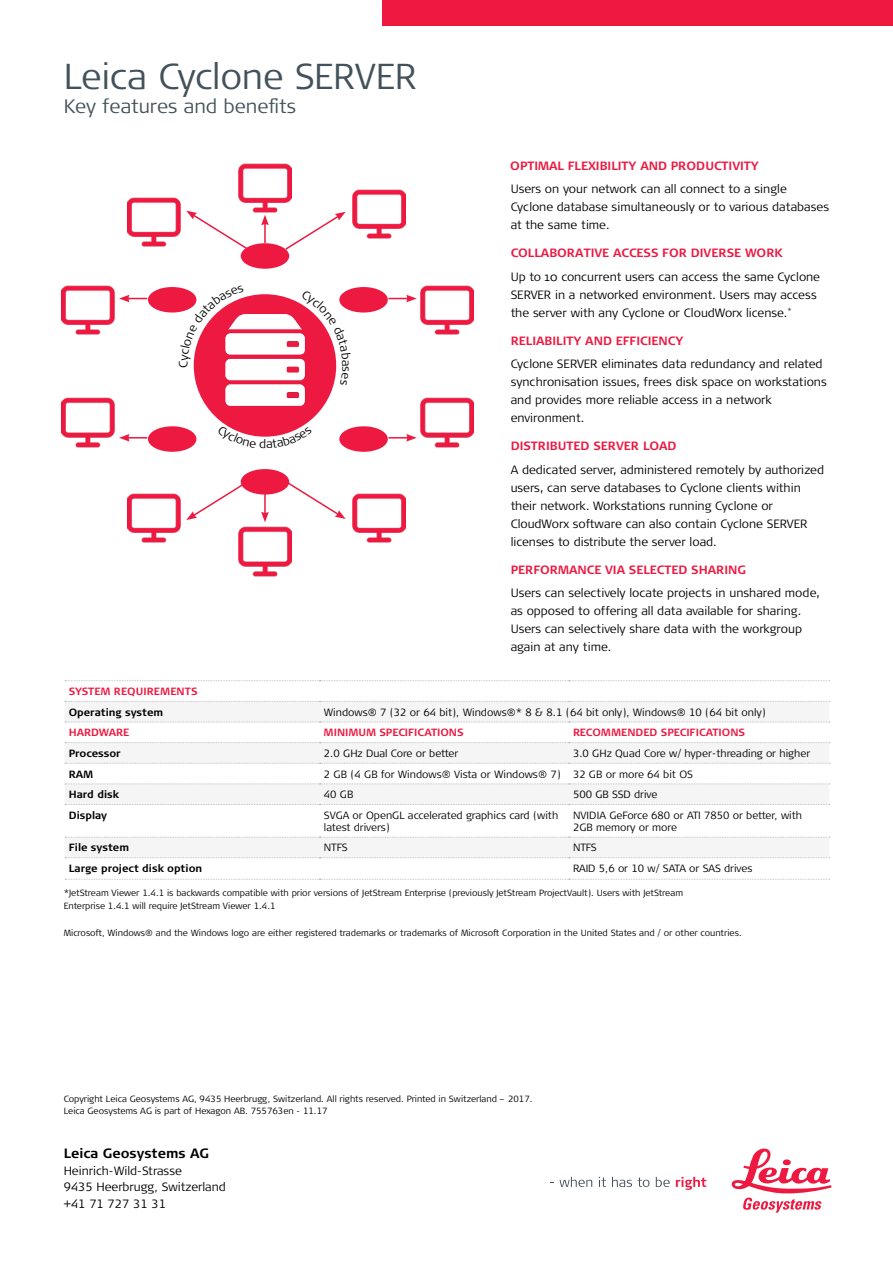
<style>
.page{position:relative;width:893px;height:1263px;background:#fff}
.page>*{position:absolute;margin:0;border:0;box-sizing:border-box;transform-origin:0 0}
.t1{font:300 36px "Signa Pro";letter-spacing:-.005em;color:#43525a}
.t2{font:300 19.5px "Signa Pro";letter-spacing:-.005em;color:#43525a}
.t3{font:700 13.5px "Signa Pro";color:#000}
.t4{font:300 12px/18px "Signa Pro";color:#000}
.t5{font:700 12px "Signa Pro";color:#ed1941}
.t6{font:300 12px/16.5px "Signa Column";color:#000}
.t7{font:300 10.5px/12px "Signa Column";color:#000}
.t8{font:700 10.5px "Signa Column";color:#000}
.t9{font:700 10.5px "Signa Column";color:#ed1941}
.t10{font:300 9px/12px "Signa Column";color:#000}
</style>
<div class="page">
<svg style="left:559px;top:1177px;width:33px;height:10px"></svg>
<svg style="left:599px;top:1177px;width:7px;height:10px"></svg>
<svg style="left:612px;top:1177px;width:37px;height:10px"></svg>
<svg style="left:656px;top:1177px;width:14px;height:10px"></svg>
<svg style="left:676px;top:1177px;width:30px;height:13px"></svg>
<svg style="left:732px;top:1148px;width:99px;height:64px"></svg>
<div style="left:383px;top:0;width:510px;height:26px;background:#ed1941"></div>
<svg style="left:65px;top:721px;width:764px;height:116px"></svg>
<svg style="left:65px;top:680px;width:765px;height:1px"></svg>
<svg style="left:65px;top:722px;width:765px;height:1px"></svg>
<svg style="left:65px;top:742px;width:765px;height:1px"></svg>
<svg style="left:65px;top:763px;width:765px;height:1px"></svg>
<svg style="left:65px;top:783px;width:765px;height:1px"></svg>
<svg style="left:65px;top:804px;width:765px;height:1px"></svg>
<svg style="left:65px;top:837px;width:765px;height:1px"></svg>
<svg style="left:65px;top:857px;width:765px;height:1px"></svg>
<svg style="left:65px;top:879px;width:765px;height:1px"></svg>
<svg style="left:65px;top:701px;width:765px;height:1px"></svg>
<img style="left:238px;top:163px;width:54px;height:50px">
<img style="left:238px;top:526px;width:54px;height:51px">
<img style="left:352px;top:493px;width:54px;height:50px">
<img style="left:420px;top:397px;width:53px;height:51px">
<img style="left:352px;top:189px;width:54px;height:50px">
<img style="left:420px;top:285px;width:53px;height:50px">
<img style="left:127px;top:493px;width:53px;height:50px">
<img style="left:61px;top:397px;width:54px;height:51px">
<img style="left:127px;top:197px;width:53px;height:50px">
<img style="left:61px;top:285px;width:54px;height:50px">
<div style="left:241px;top:243px;width:48px;height:26px;background:#ed1941;border-radius:50%"></div>
<div style="left:148px;top:287px;width:48px;height:25px;background:#ed1941;border-radius:50%"></div>
<hr style="left:264px;top:223px;width:2px;height:20px;background:#ed1941">
<svg style="left:261px;top:215px;width:8px;height:10px"></svg>
<svg style="left:186px;top:211px;width:64px;height:40px"></svg>
<svg style="left:284px;top:212px;width:62px;height:39px"></svg>
<div style="left:241px;top:469px;width:48px;height:26px;background:#ed1941;border-radius:50%"></div>
<hr style="left:264px;top:494px;width:2px;height:20px;background:#ed1941">
<svg style="left:261px;top:512px;width:8px;height:10px"></svg>
<svg style="left:186px;top:479px;width:64px;height:41px"></svg>
<svg style="left:284px;top:479px;width:62px;height:40px"></svg>
<svg style="left:119px;top:295px;width:28px;height:7px"></svg>
<div style="left:148px;top:426px;width:48px;height:26px;background:#ed1941;border-radius:50%"></div>
<svg style="left:119px;top:434px;width:28px;height:8px"></svg>
<div style="left:339px;top:287px;width:49px;height:25px;background:#ed1941;border-radius:50%"></div>
<svg style="left:388px;top:295px;width:29px;height:7px"></svg>
<div style="left:339px;top:426px;width:49px;height:26px;background:#ed1941;border-radius:50%"></div>
<svg style="left:388px;top:434px;width:29px;height:8px"></svg>
<div style="left:194px;top:294px;width:142px;height:143px;background:#ed1941;border-radius:50%"></div>
<img style="left:225px;top:315px;width:80px;height:90px">
<svg style="left:179px;top:287px;width:65px;height:80px"></svg>
<svg style="left:226px;top:425px;width:78px;height:12px"></svg>
<svg style="left:301px;top:290px;width:50px;height:95px"></svg>
<h1 class="t1" style="left:64px;top:51px;width:355px">Leica Cyclone SERVER</h1>
<h2 class="t2" style="left:64px;top:92px;width:234px">Key features and benefits</h2>
<p class="t5" style="left:510px;top:158px;width:250px">OPTIMAL FLEXIBILITY AND PRODUCTIVITY</p>
<p class="t4" style="left:511px;top:179px;width:320px">Users on your network can all connect to a single<br>Cyclone database simultaneously or to various databases at the same time.</p>
<p class="t5" style="left:511px;top:244px;width:274px">COLLABORATIVE ACCESS FOR DIVERSE WORK</p>
<p class="t4" style="left:511px;top:267px;width:311px">Up to 10 concurrent users can access the same Cyclone<br>SERVER in a networked environment. Users may access the server with any Cyclone or CloudWorx license.<sup>*</sup></p>
<p class="t5" style="left:511px;top:332px;width:174px">RELIABILITY AND EFFICIENCY</p>
<p class="t4" style="left:511px;top:354px;width:318px">Cyclone SERVER eliminates data redundancy and related synchronisation issues, frees disk space on workstations and provides more reliable access in a network environment.</p>
<p class="t5" style="left:511px;top:437px;width:167px">DISTRIBUTED SERVER LOAD</p>
<p class="t4" style="left:511px;top:460px;width:315px">A dedicated server, administered remotely by authorized users, can serve databases to Cyclone clients within their network. Workstations running Cyclone or CloudWorx software can also contain Cyclone SERVER licenses to distribute the server load.</p>
<p class="t5" style="left:511px;top:561px;width:237px">PERFORMANCE VIA SELECTED SHARING</p>
<p class="t4" style="left:511px;top:584px;width:311px">Users can selectively locate projects in unshared mode, as opposed to offering all data available for sharing.<br>Users can selectively share data with the workgroup again at any time.</p>
<p class="t9" style="left:69px;top:685px;width:130px">SYSTEM REQUIREMENTS</p>
<p class="t8" style="left:69px;top:705px;width:96px">Operating system</p>
<p class="t7" style="left:324px;top:706px;width:443px">Windows® 7 (32 or 64 bit), Windows®* 8 &amp; 8.1 (64 bit only), Windows® 10 (64 bit only)</p>
<p class="t9" style="left:69px;top:726px;width:62px">HARDWARE</p>
<p class="t9" style="left:324px;top:726px;width:141px">MINIMUM SPECIFICATIONS</p>
<p class="t9" style="left:573px;top:726px;width:174px">RECOMMENDED SPECIFICATIONS</p>
<p class="t8" style="left:69px;top:746px;width:53px">Processor</p>
<p class="t7" style="left:324px;top:747px;width:136px">2.0 GHz Dual Core or better</p>
<p class="t7" style="left:573px;top:747px;width:239px">3.0 GHz Quad Core w/ hyper-threading or higher</p>
<p class="t8" style="left:69px;top:767px;width:26px">RAM</p>
<p class="t7" style="left:324px;top:768px;width:371px">2 GB (4 GB for Windows® Vista or Windows® 7) 32 GB or more 64 bit OS</p>
<p class="t8" style="left:69px;top:788px;width:52px">Hard disk</p>
<p class="t7" style="left:324px;top:789px;width:31px">40 GB</p>
<p class="t7" style="left:573px;top:789px;width:86px">500 GB SSD drive</p>
<p class="t8" style="left:69px;top:808px;width:40px">Display</p>
<p class="t7" style="left:324px;top:809px;width:236px">SVGA or OpenGL accelerated graphics card (with latest drivers)</p>
<p class="t7" style="left:573px;top:809px;width:231px">NVIDIA GeForce 680 or ATI 7850 or better, with<br>2GB memory or more</p>
<p class="t8" style="left:69px;top:841px;width:62px">File system</p>
<p class="t7" style="left:324px;top:842px;width:25px">NTFS</p>
<p class="t7" style="left:573px;top:842px;width:25px">NTFS</p>
<p class="t8" style="left:69px;top:862px;width:135px">Large project disk option</p>
<p class="t7" style="left:573px;top:862px;width:181px">RAID 5,6 or 10 w/ SATA or SAS drives</p>
<p class="t10" style="left:64px;top:886px;width:621px;line-height:13.5px">*JetStream Viewer 1.4.1 is backwards compatible with prior versions of JetStream Enterprise (previously JetStream ProjectVault). Users with JetStream<br>Enterprise 1.4.1 will require JetStream Viewer 1.4.1</p>
<p class="t10" style="left:64px;top:927px;width:679px">Microsoft, Windows® and the Windows logo are either registered trademarks or trademarks of Microsoft Corporation in the United States and / or other countries.</p>
<p class="t10" style="left:64px;top:1093px;width:470px">Copyright Leica Geosystems AG, 9435 Heerbrugg, Switzerland. All rights reserved. Printed in Switzerland – 2017.<br>Leica Geosystems AG is part of Hexagon AB. 755763en - 11.17</p>
<p class="t3" style="left:64px;top:1144px;width:147px">Leica Geosystems AG</p>
<p class="t6" style="left:64px;top:1162px;width:164px">Heinrich-Wild-Strasse<br>9435 Heerbrugg, Switzerland +41 71 727 31 31</p>
</div>
